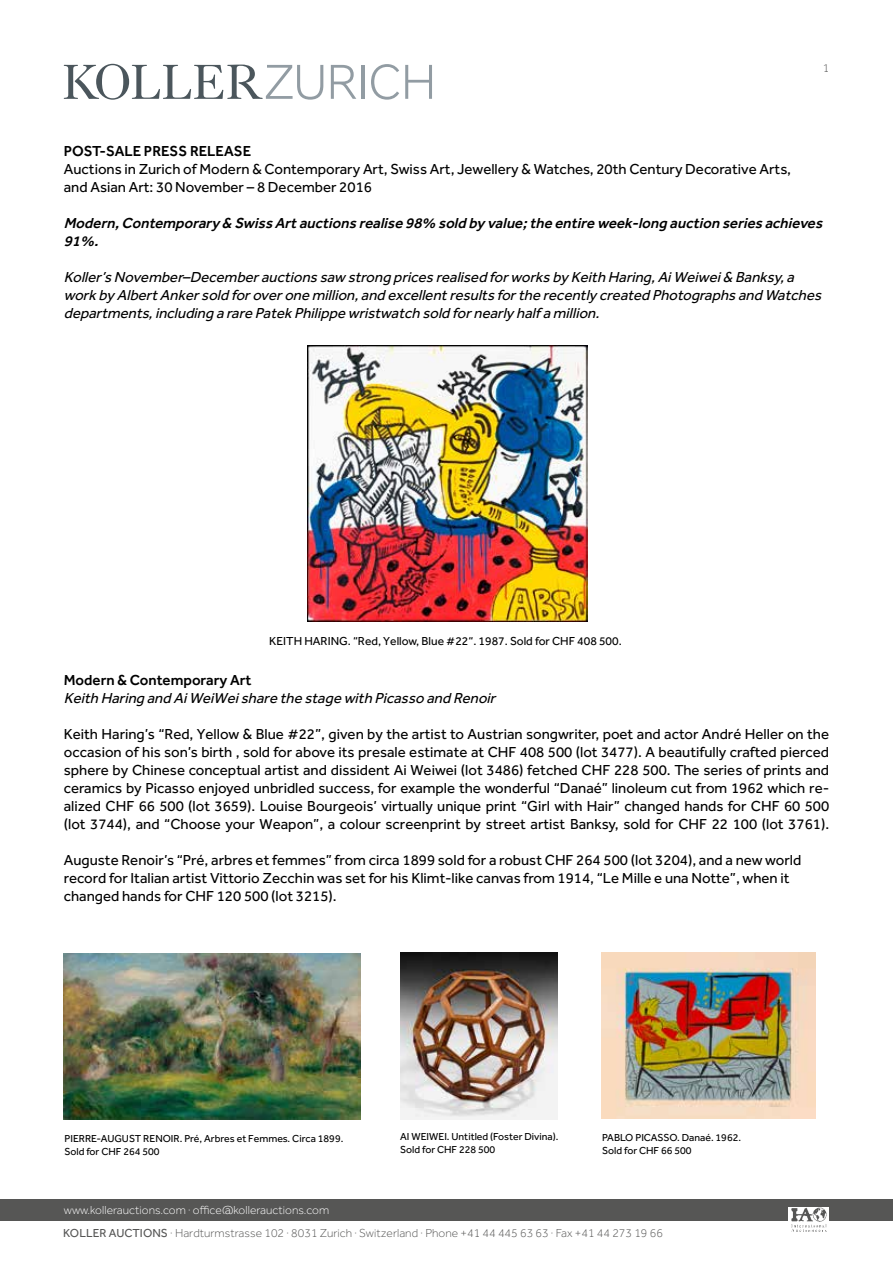
<style>
.page{position:relative;width:893px;height:1263px;background:#fff}
.page>*{position:absolute;margin:0;border:0;box-sizing:border-box;transform-origin:0 0}
.t1{font:15px/18px "Effra";color:#000}
.t2{font:italic 15px/18px "Effra";letter-spacing:-.025em;color:#000}
.t3{font:italic 500 15px/18px "Effra";color:#000}
.t4{font:500 15px "Effra";color:#000}
.t5{font:300 12px "Effra";letter-spacing:.005em;color:#565655}
.t6{font:12px "Effra";color:#000}
.t7{font:300 12px "Effra";letter-spacing:.005em;color:#fff}
.t8{font:10.5px/12.6px "Effra";color:#000}
.s1{font-weight:400}
</style>
<div class="page">
<svg style="left:64px;top:64px;width:259px;height:36px"></svg>
<svg style="left:331px;top:65px;width:25px;height:34px"></svg>
<hr style="left:362px;top:65px;width:3px;height:34px;background:#929ca3">
<svg style="left:371px;top:64px;width:28px;height:36px"></svg>
<svg style="left:405px;top:65px;width:27px;height:34px"></svg>
<div style="left:0;top:1199px;width:893px;height:22px;background:#565655"></div>
<div style="left:789px;top:1208px;width:40px;height:24px;background:#fff"></div>
<img style="left:791px;top:1208px;width:36px;height:24px">
<img style="left:307px;top:346px;width:280px;height:275px">
<img style="left:64px;top:953px;width:296px;height:166px">
<img style="left:400px;top:952px;width:158px;height:167px">
<img style="left:601px;top:953px;width:215px;height:165px">
<p class="t5" style="left:823px;top:61px;width:8px">1</p>
<p class="t4" style="left:64px;top:142px;width:189px">POST-SALE PRESS RELEASE</p>
<p class="t1" style="left:64px;top:160px;width:729px">Auctions in Zurich of Modern &amp; Contemporary Art, Swiss Art, Jewellery &amp; Watches, 20th Century Decorative Arts, and Asian Art: 30 November – 8 December 2016</p>
<p class="t3" style="left:64px;top:214px;width:764px">Modern,Contemporary &amp; SwissArtauctionsrealise 98% sold by value;the entire week-long auction seriesachieves<br>91%.</p>
<p class="t2" style="left:64px;top:268px;width:763px">Koller’sNovember–Decemberauctionssaw strong pricesrealised forworksby Keith Haring,AiWeiwei&amp; Banksy,a workby AlbertAnkersold foroverone million,and excellentresultsforthe recently created Photographsand Watches departments,including a rare PatekPhilippe wristwatch sold fornearly half a million.</p>
<p class="t6" style="left:269px;top:633px;width:354px">KEITH HARING. “Red, Yellow, Blue #22“. 1987. Sold for CHF 408 500.</p>
<p class="t4" style="left:64px;top:671px;width:189px">Modern &amp; Contemporary Art</p>
<p class="t2" style="left:64px;top:689px;width:437px">Keith Haring and AiWeiWeishare the stage with Picasso and Renoir</p>
<p class="t1" style="left:64px;top:725px;width:767px;text-align:justify">Keith Haring’s “Red, Yellow &amp; Blue #22”, given by the artist to Austrian songwriter, poet and actor André Heller on the occasion of his son’s birth , sold for above its presale estimate at CHF 408 500 (lot 3477). A beautifully crafted pierced sphere by Chinese conceptual artist and dissident Ai Weiwei (lot 3486) fetched CHF 228 500. The series of prints and ceramics by Picasso enjoyed unbridled success, for example the wonderful “Danaé” linoleum cut from 1962 which re&shy;alized CHF 66 500 (lot 3659). Louise Bourgeois’ virtually unique print “Girl with Hair” changed hands for CHF 60 500 (lot 3744), and “Choose your Weapon”, a colour screenprint by street artist Banksy, sold for CHF 22 100 (lot 3761).</p>
<p class="t1" style="left:64px;top:851px;width:739px">Auguste Renoir’s “Pré, arbres et femmes” from circa 1899 sold for a robust CHF 264 500 (lot 3204), and a new world record for Italian artist Vittorio Zecchin was set for his Klimt-like canvas from 1914, “Le Mille e una Notte”, when it changed hands for CHF 120 500 (lot 3215).</p>
<p class="t8" style="left:64px;top:1132px;width:280px">PIERRE-AUGUST RENOIR. Pré, Arbres et Femmes. Circa 1899.<br>Sold for CHF 264 500</p>
<p class="t8" style="left:400px;top:1130px;width:160px">AI WEIWEI. Untitled (Foster Divina).<br>Sold for CHF 228 500</p>
<p class="t8" style="left:602px;top:1131px;width:140px">PABLO PICASSO. Danaé. 1962.<br>Sold for CHF 66 500</p>
<p class="t7" style="left:64px;top:1203px;width:267px">www.kollerauctions.com · office@kollerauctions.com</p>
<p class="t5" style="left:63px;top:1226px;width:601px"><span class="s1">KOLLER AUCTIONS</span> · Hardturmstrasse 102 · 8031 Zurich · Switzerland · Phone +41 44 445 63 63 · Fax +41 44 273 19 66</p>
</div>
